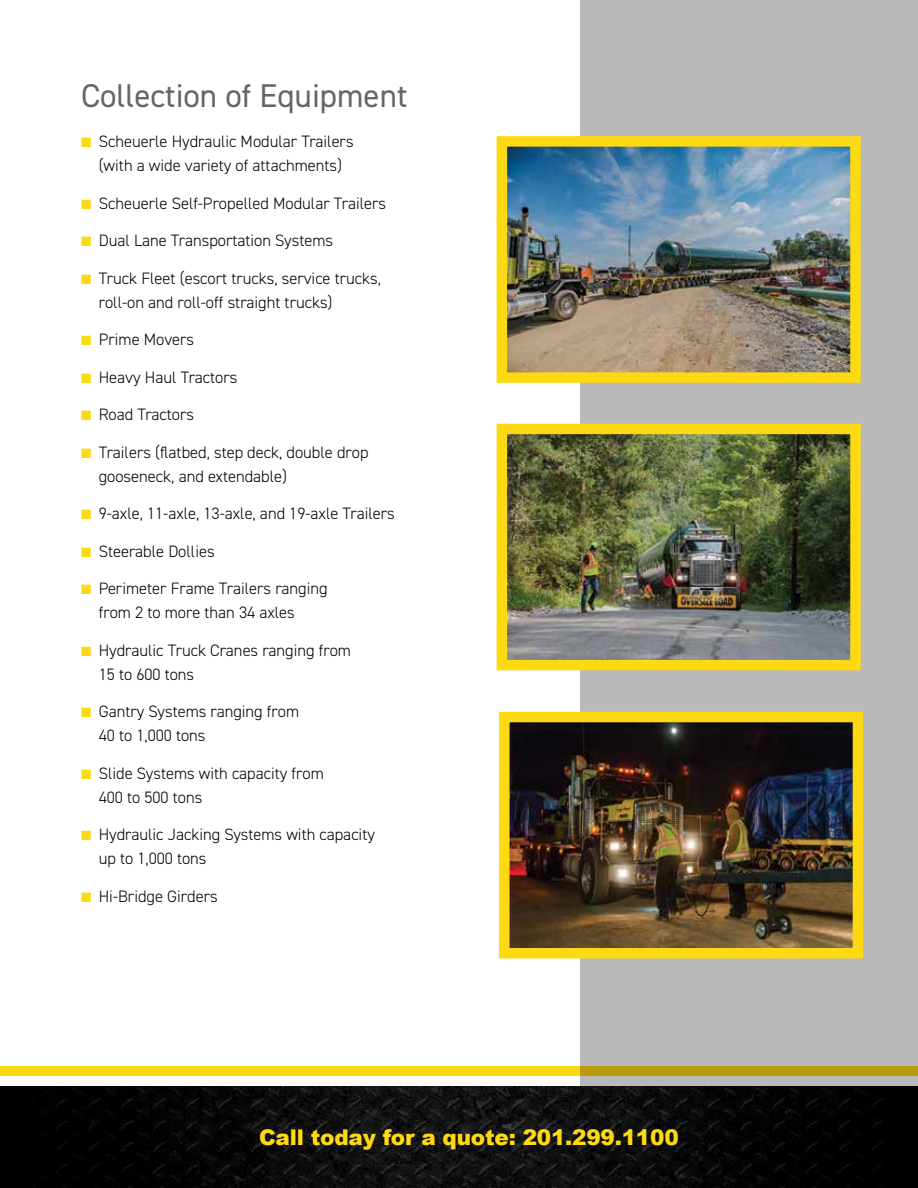
<style>
.page{position:relative;width:918px;height:1188px;background:#fff}
.page>*{position:absolute;margin:0;border:0;box-sizing:border-box;transform-origin:0 0}
.t1{font:33px "DIN2014";color:#63656a}
.t2{font:900 21.6px "Arial";letter-spacing:-.01em;color:#fdd913}
.t3{font:300 16.5px/24px "DIN2014";color:#000}
.s1{color:#fdd913}
</style>
<div class="page">
<div style="left:580px;top:0;width:338px;height:1099px;background:#bab8ba"></div>
<img style="left:508px;top:147px;width:342px;height:225px">
<div style="left:497px;top:136px;width:364px;height:247px;border:10px solid #fdd913"></div>
<img style="left:508px;top:435px;width:342px;height:224px">
<div style="left:497px;top:424px;width:364px;height:246px;border:10px solid #fdd913"></div>
<img style="left:510px;top:723px;width:342px;height:224px">
<div style="left:499px;top:712px;width:364px;height:246px;border:10px solid #fdd913"></div>
<svg style="left:0;top:1086px;width:918px;height:102px;background:#090909"></svg>
<svg style="left:0;top:1066px;width:918px;height:10px;background:#e3c210"></svg>
<h1 class="t1" style="left:81px;top:75px;width:328px">Collection of Equipment</h1>
<p class="t3" style="left:81px;top:130px;width:274px;text-align:center"><span class="s1">■</span> Scheuerle Hydraulic Modular Trailers (with a wide variety of attachments)</p>
<p class="t3" style="left:81px;top:191px;width:307px"><span class="s1">■</span> Scheuerle Self-Propelled Modular Trailers</p>
<p class="t3" style="left:81px;top:229px;width:254px"><span class="s1">■</span> Dual Lane Transportation Systems</p>
<p class="t3" style="left:99px;top:266px;width:284px;text-indent:-18px"><span class="s1">■</span> Truck Fleet (escort trucks, service trucks, roll-on and roll-off straight trucks)</p>
<p class="t3" style="left:81px;top:328px;width:115px"><span class="s1">■</span> Prime Movers</p>
<p class="t3" style="left:81px;top:365px;width:158px"><span class="s1">■</span> Heavy Haul Tractors</p>
<p class="t3" style="left:81px;top:403px;width:115px"><span class="s1">■</span> Road Tractors</p>
<p class="t3" style="left:99px;top:440px;width:271px;text-indent:-18px"><span class="s1">■</span> Trailers (flatbed, step deck, double drop gooseneck, and extendable)</p>
<p class="t3" style="left:81px;top:502px;width:315px"><span class="s1">■</span> 9-axle, 11-axle, 13-axle, and 19-axle Trailers</p>
<p class="t3" style="left:81px;top:539px;width:135px"><span class="s1">■</span> Steerable Dollies</p>
<p class="t3" style="left:99px;top:577px;width:230px;text-indent:-18px"><span class="s1">■</span> Perimeter Frame Trailers ranging from 2 to more than 34 axles</p>
<p class="t3" style="left:99px;top:638px;width:254px;text-indent:-18px"><span class="s1">■</span> Hydraulic Truck Cranes ranging from<br>15 to 600 tons</p>
<p class="t3" style="left:99px;top:700px;width:202px;text-indent:-18px"><span class="s1">■</span> Gantry Systems ranging from<br>40 to 1,000 tons</p>
<p class="t3" style="left:99px;top:761px;width:227px;text-indent:-18px"><span class="s1">■</span> Slide Systems with capacity from<br>400 to 500 tons</p>
<p class="t3" style="left:99px;top:823px;width:278px;text-indent:-18px"><span class="s1">■</span> Hydraulic Jacking Systems with capacity up to 1,000 tons</p>
<p class="t3" style="left:81px;top:884px;width:138px"><span class="s1">■</span> Hi-Bridge Girders</p>
<h2 class="t2" style="left:259px;top:1121px;width:421px">Call today for a quote: 201.299.1100</h2>
</div>
